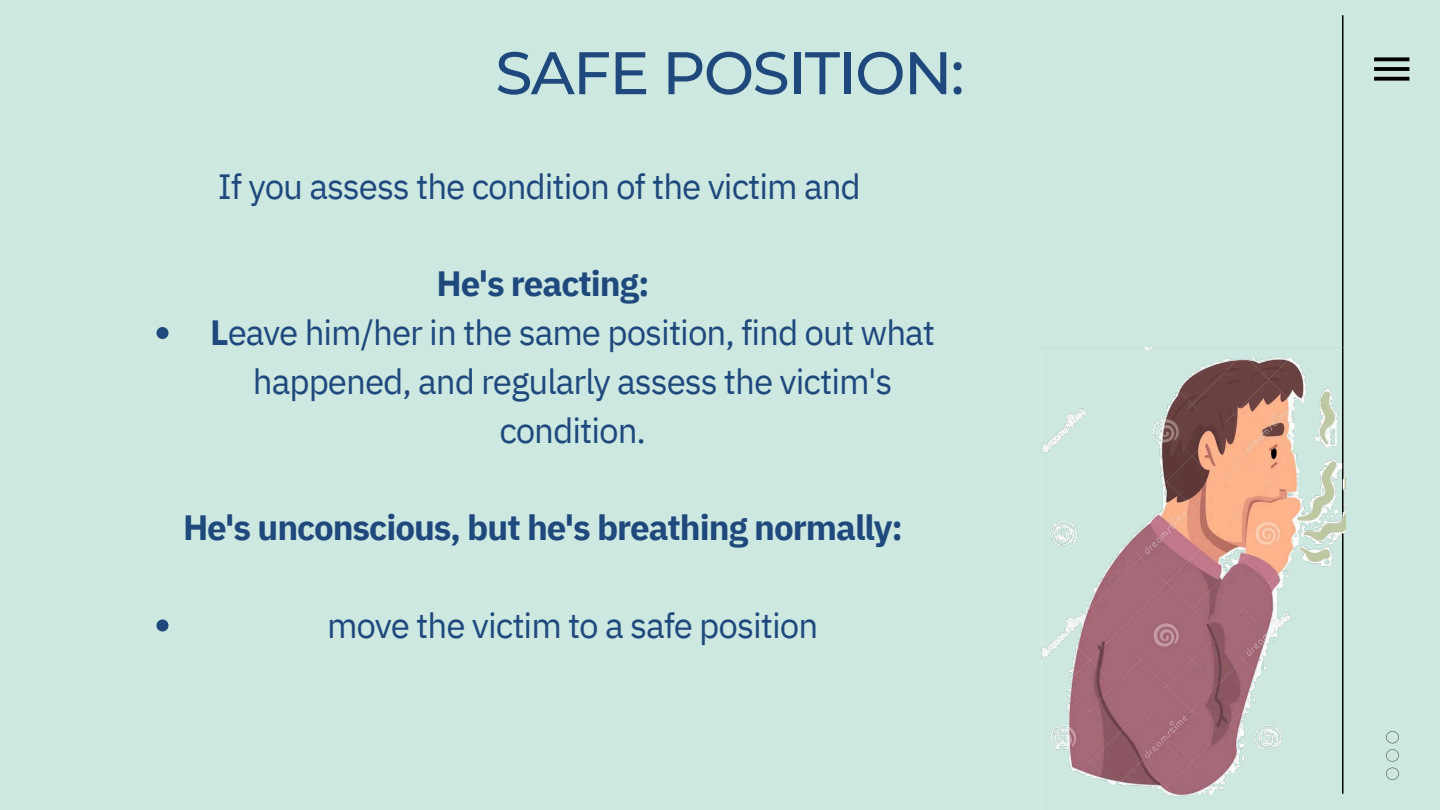
<style>
.page{position:relative;width:1440px;height:810px;background:#cce8e1}
.page>*{position:absolute;margin:0;border:0;box-sizing:border-box;transform-origin:0 0}
.t1{font:500 60px "Montserrat";letter-spacing:-.03em;color:#1f497d}
.t2{font:35px/48.8px "IBM Plex Sans";letter-spacing:-.03em;color:#1f497d;text-align:center}
.t3{font:700 35px "IBM Plex Sans";letter-spacing:-.03em;color:#1f497d}
.s1{font-weight:700}
</style>
<div class="page">
<img style="left:1343px;top:15px;width:1px;height:332px">
<svg style="left:1374px;top:57px;width:35px;height:24px"></svg>
<img style="left:1386px;top:731px;width:13px;height:49px">
<img style="left:1041px;top:347px;width:304px;height:463px">
<svg style="left:156px;top:327px;width:12px;height:12px"></svg>
<svg style="left:156px;top:620px;width:12px;height:12px"></svg>
<h2 class="t1" style="left:495px;top:36px;width:471px">SAFE POSITION:</h2>
<p class="t2" style="left:218px;top:161px;width:645px">If you assess the condition of the victim and</p>
<h2 class="t3" style="left:436px;top:260px;width:215px">He's reacting:</h2>
<p class="t2" style="left:210px;top:307px;width:727px"><span class="s1">L</span>eave him/her in the same position, find out what happened, and regularly assess the victim's condition.</p>
<p class="t3" style="left:183px;top:504px;width:721px">He's unconscious, but he's breathing normally:</p>
<p class="t2" style="left:327px;top:600px;width:493px">move the victim to a safe position</p>
</div>
